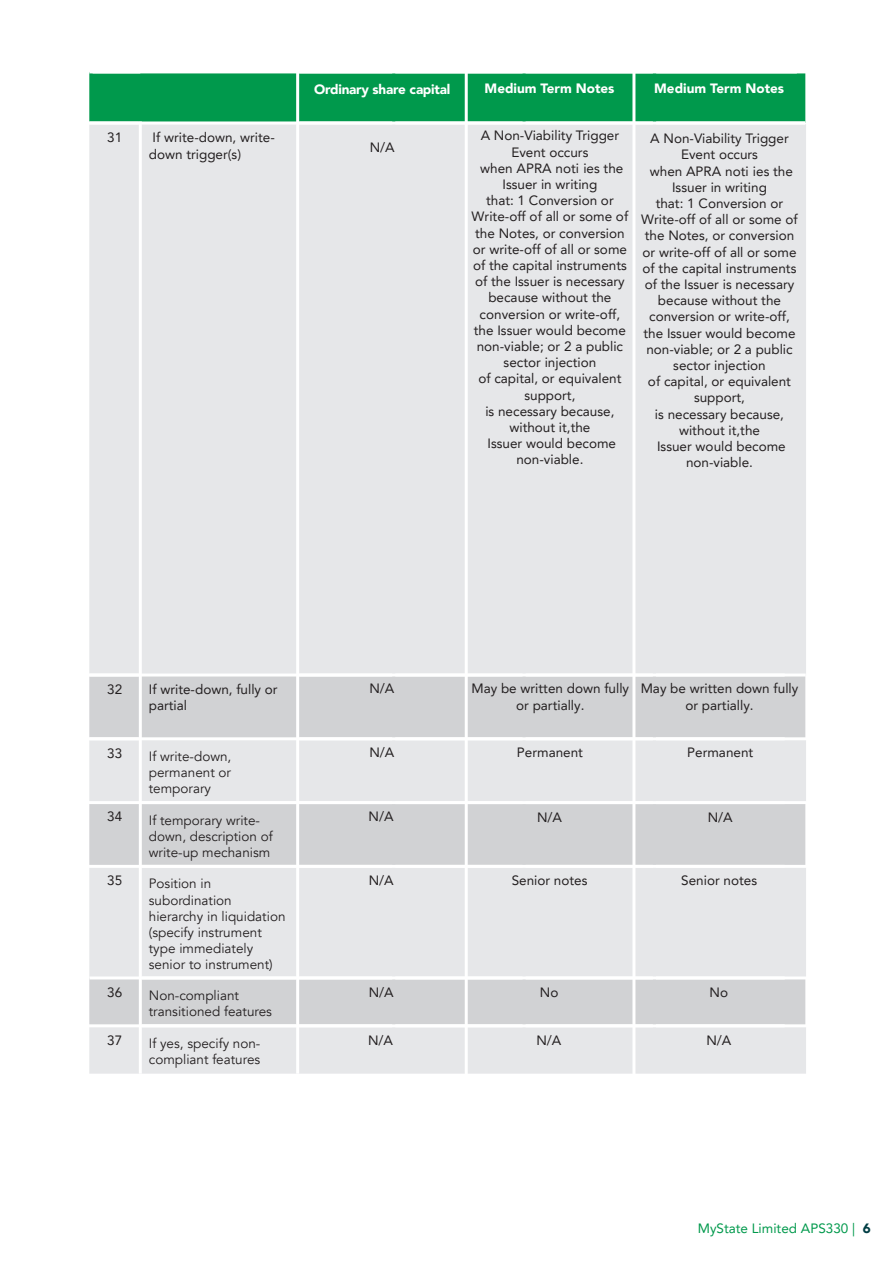
<style>
.page{position:relative;width:893px;height:1263px;background:#fff}
.page>*{position:absolute;margin:0;border:0;box-sizing:border-box;transform-origin:0 0}
.t1{font:13.5px/16.2px "Avenir LT Pro";color:#231f20;text-align:center}
.t2{font:13.5px/16.2px "Avenir";color:#231f20}
.t3{font:900 13.5px "Avenir LT Pro";color:#fff}
.t4{font:13.5px "Avenir LT Pro";color:#00994c}
.t5{font:900 13.5px "Avenir LT Pro";letter-spacing:-.02em;color:#fff}
.s1{font-weight:900;color:#003e44}
</style>
<div class="page">
<div style="left:89px;top:73px;width:716px;height:47px;background:#00994c"></div>
<div style="left:89px;top:124px;width:717px;height:950px;background:#e6e7e9"></div>
<svg style="left:89px;top:678px;width:716px;height:342px;background:#dcdddf"></svg>
<hr style="left:296px;top:70px;width:3px;height:53px;background:#fff">
<hr style="left:139px;top:121px;width:3px;height:554px;background:#fff">
<hr style="left:296px;top:123px;width:3px;height:552px;background:#fff">
<svg style="left:464px;top:75px;width:4px;height:999px"></svg>
<svg style="left:632px;top:75px;width:4px;height:999px"></svg>
<hr style="left:139px;top:675px;width:3px;height:64px;background:#fff">
<hr style="left:296px;top:675px;width:3px;height:64px;background:#fff">
<hr style="left:139px;top:739px;width:3px;height:63px;background:#fff">
<hr style="left:296px;top:739px;width:3px;height:63px;background:#fff">
<hr style="left:139px;top:802px;width:3px;height:64px;background:#fff">
<hr style="left:296px;top:802px;width:3px;height:64px;background:#fff">
<hr style="left:139px;top:866px;width:3px;height:112px;background:#fff">
<hr style="left:296px;top:866px;width:3px;height:112px;background:#fff">
<hr style="left:139px;top:978px;width:3px;height:48px;background:#fff">
<hr style="left:296px;top:978px;width:3px;height:48px;background:#fff">
<hr style="left:139px;top:1026px;width:3px;height:48px;background:#fff">
<hr style="left:296px;top:1026px;width:3px;height:48px;background:#fff">
<div style="left:83px;top:672px;width:723px;height:6px;background:#f4f5f5"></div>
<hr style="left:299px;top:673px;width:93px;height:3px;background:#fff">
<hr style="left:395px;top:673px;width:128px;height:3px;background:#fff">
<hr style="left:526px;top:673px;width:127px;height:3px;background:#fff">
<hr style="left:656px;top:673px;width:129px;height:3px;background:#fff">
<svg style="left:89px;top:797px;width:717px;height:11px;background:#dedfe1"></svg>
<hr style="left:142px;top:801px;width:154px;height:3px;background:#fff">
<hr style="left:299px;top:801px;width:93px;height:3px;background:#fff">
<hr style="left:395px;top:801px;width:128px;height:3px;background:#fff">
<hr style="left:526px;top:801px;width:127px;height:3px;background:#fff">
<hr style="left:656px;top:801px;width:129px;height:3px;background:#fff">
<svg style="left:89px;top:972px;width:717px;height:12px;background:#dfe0e2"></svg>
<hr style="left:142px;top:976px;width:154px;height:3px;background:#fff">
<hr style="left:299px;top:976px;width:93px;height:3px;background:#fff">
<hr style="left:395px;top:976px;width:128px;height:3px;background:#fff">
<hr style="left:526px;top:976px;width:127px;height:3px;background:#fff">
<hr style="left:656px;top:976px;width:129px;height:3px;background:#fff">
<svg style="left:89px;top:735px;width:717px;height:7px"></svg>
<hr style="left:299px;top:737px;width:93px;height:3px;background:#fff">
<hr style="left:395px;top:737px;width:128px;height:3px;background:#fff">
<hr style="left:526px;top:737px;width:127px;height:3px;background:#fff">
<hr style="left:656px;top:737px;width:129px;height:3px;background:#fff">
<svg style="left:89px;top:861px;width:717px;height:11px;background:#dedfe1"></svg>
<hr style="left:142px;top:865px;width:154px;height:3px;background:#fff">
<hr style="left:299px;top:865px;width:93px;height:3px;background:#fff">
<hr style="left:395px;top:865px;width:128px;height:3px;background:#fff">
<hr style="left:526px;top:865px;width:127px;height:3px;background:#fff">
<hr style="left:656px;top:865px;width:129px;height:3px;background:#fff">
<svg style="left:89px;top:1020px;width:717px;height:12px;background:#dfe0e2"></svg>
<hr style="left:142px;top:1024px;width:154px;height:3px;background:#fff">
<hr style="left:299px;top:1024px;width:93px;height:3px;background:#fff">
<hr style="left:395px;top:1024px;width:128px;height:3px;background:#fff">
<hr style="left:526px;top:1024px;width:127px;height:3px;background:#fff">
<hr style="left:656px;top:1024px;width:129px;height:3px;background:#fff">
<svg style="left:93px;top:73px;width:704px;height:2px"></svg>
<svg style="left:89px;top:120px;width:716px;height:6px"></svg>
<p class="t5" style="left:314px;top:81px;width:138px">Ordinary share capital</p>
<p class="t3" style="left:485px;top:80px;width:131px">Medium Term Notes</p>
<p class="t3" style="left:654px;top:80px;width:131px">Medium Term Notes</p>
<p class="t1" style="left:107px;top:130px;width:17px">31</p>
<p class="t1" style="left:149px;top:130px;width:128px;text-align:left">If write-down, write&shy;down trigger(s)</p>
<p class="t1" style="left:370px;top:139px;width:27px">N/A</p>
<p class="t1" style="left:472px;top:127px;width:158px">A Non-Viability Trigger<br>Event occurs<br>when APRA noti ies the<br>Issuer in writing<br>that: 1 Conversion or<br>Write-off of all or some of the Notes, or conversion or write-off of all or some of the capital instruments of the Issuer is necessary because without the conversion or write-off, the Issuer would become non-viable; or 2 a public sector injection<br>of capital, or equivalent support,<br>is necessary because, without it,the<br>Issuer would become non-viable.</p>
<p class="t1" style="left:641px;top:130px;width:158px">A Non-Viability Trigger<br>Event occurs<br>when APRA noti ies the<br>Issuer in writing<br>that: 1 Conversion or<br>Write-off of all or some of the Notes, or conversion or write-off of all or some of the capital instruments of the Issuer is necessary because without the conversion or write-off, the Issuer would become non-viable; or 2 a public sector injection<br>of capital, or equivalent support,<br>is necessary because, without it,the<br>Issuer would become non-viable.</p>
<p class="t1" style="left:107px;top:681px;width:17px">32</p>
<p class="t1" style="left:149px;top:681px;width:130px;text-align:left">If write-down, fully or partial</p>
<p class="t1" style="left:369px;top:680px;width:27px">N/A</p>
<p class="t1" style="left:471px;top:680px;width:159px">May be written down fully or partially.</p>
<p class="t1" style="left:641px;top:680px;width:159px">May be written down fully or partially.</p>
<p class="t1" style="left:107px;top:745px;width:17px">33</p>
<p class="t2" style="left:149px;top:748px;width:84px;text-align:justify">If write-down, permanent or temporary</p>
<p class="t1" style="left:369px;top:745px;width:27px">N/A</p>
<p class="t1" style="left:517px;top:745px;width:68px">Permanent</p>
<p class="t1" style="left:687px;top:745px;width:68px">Permanent</p>
<p class="t1" style="left:107px;top:808px;width:17px">34</p>
<p class="t2" style="left:149px;top:812px;width:125px">If temporary write&shy;down, description of write-up mechanism</p>
<p class="t1" style="left:369px;top:808px;width:27px">N/A</p>
<p class="t1" style="left:537px;top:809px;width:27px">N/A</p>
<p class="t1" style="left:708px;top:809px;width:27px">N/A</p>
<p class="t1" style="left:107px;top:872px;width:17px">35</p>
<p class="t2" style="left:149px;top:876px;width:138px">Position in subordination hierarchy in liquidation (specify instrument type immediately senior to instrument)</p>
<p class="t1" style="left:369px;top:872px;width:27px">N/A</p>
<p class="t1" style="left:512px;top:872px;width:77px">Senior notes</p>
<p class="t1" style="left:681px;top:872px;width:77px">Senior notes</p>
<p class="t1" style="left:107px;top:984px;width:17px">36</p>
<p class="t2" style="left:149px;top:987px;width:125px">Non-compliant transitioned features</p>
<p class="t1" style="left:369px;top:984px;width:27px">N/A</p>
<p class="t1" style="left:540px;top:984px;width:20px">No</p>
<p class="t1" style="left:710px;top:984px;width:20px">No</p>
<p class="t1" style="left:107px;top:1032px;width:17px">37</p>
<p class="t2" style="left:149px;top:1035px;width:113px">If yes, specify non&shy;compliant features</p>
<p class="t1" style="left:368px;top:1032px;width:27px">N/A</p>
<p class="t1" style="left:536px;top:1032px;width:27px">N/A</p>
<p class="t1" style="left:706px;top:1032px;width:27px">N/A</p>
<p class="t4" style="left:698px;top:1220px;width:174px">MyState Limited APS330 | <span class="s1">6</span></p>
</div>
